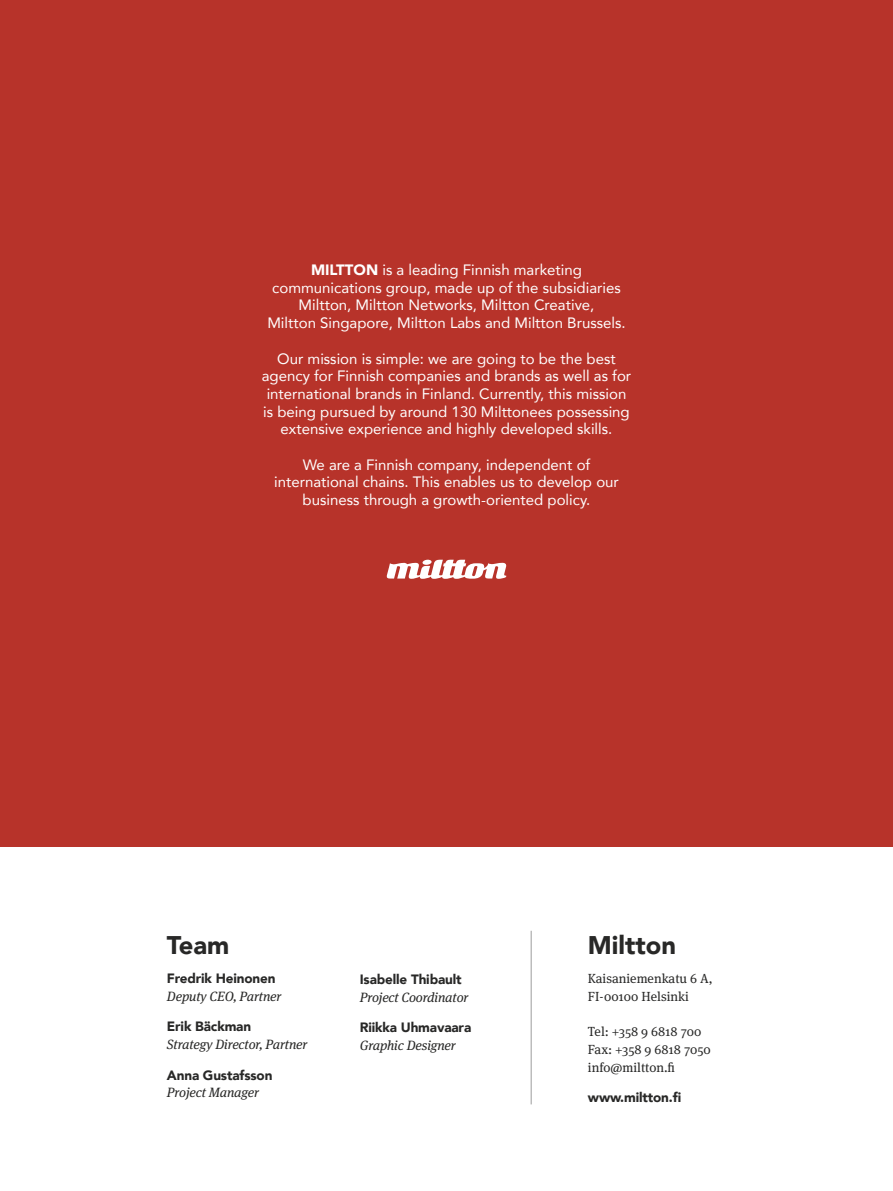
<style>
.page{position:relative;width:893px;height:1191px;background:#b7332a}
.page>*{position:absolute;margin:0;border:0;box-sizing:border-box;transform-origin:0 0}
.t1{font:900 25.5px "Avenir";color:#282827}
.t2{font:15px/17.7px "Avenir";color:#fff;text-align:center}
.t3{font:italic 13.5px "Meta Serif Pro";letter-spacing:-.01em;color:#282827}
.t4{font:900 13.5px "Avenir";letter-spacing:-.01em;color:#282827}
.t5{font:13.2px/17.7px "Meta Serif Pro";color:#282827}
.s1{font-weight:900}
</style>
<div class="page">
<div style="left:0;top:847px;width:893px;height:344px;background:#fff"></div>
<hr style="left:531px;top:930px;width:1px;height:174px;background:#9d9d9c">
<svg style="left:386px;top:559px;width:121px;height:20px"></svg>
<p class="t2" style="left:267px;top:260px;width:360px"><span class="s1">MILTTON</span> is a leading Finnish marketing communications group, made up of the subsidiaries Miltton, Miltton Networks, Miltton Creative,<br>Miltton Singapore, Miltton Labs and Miltton Brussels.</p>
<p class="t2" style="left:262px;top:349px;width:371px">Our mission is simple: we are going to be the best agency for Finnish companies and brands as well as for international brands in Finland. Currently, this mission is being pursued by around 130 Milttonees possessing extensive experience and highly developed skills.</p>
<p class="t2" style="left:274px;top:455px;width:346px">We are a Finnish company, independent of international chains. This enables us to develop our business through a growth-oriented policy.</p>
<h1 class="t1" style="left:167px;top:923px;width:64px">Team</h1>
<p class="t4" style="left:167px;top:967px;width:110px">Fredrik Heinonen</p>
<p class="t3" style="left:167px;top:986px;width:116px">Deputy CEO, Partner</p>
<p class="t4" style="left:167px;top:1015px;width:86px">Erik Bäckman</p>
<p class="t3" style="left:167px;top:1034px;width:142px">Strategy Director, Partner</p>
<p class="t4" style="left:167px;top:1063px;width:107px">Anna Gustafsson</p>
<p class="t3" style="left:167px;top:1082px;width:94px">Project Manager</p>
<p class="t4" style="left:360px;top:967px;width:103px">Isabelle Thibault</p>
<p class="t3" style="left:360px;top:987px;width:110px">Project Coordinator</p>
<p class="t4" style="left:360px;top:1015px;width:113px">Riikka Uhmavaara</p>
<p class="t3" style="left:360px;top:1035px;width:97px">Graphic Designer</p>
<h1 class="t1" style="left:588px;top:923px;width:90px">Miltton</h1>
<p class="t5" style="left:588px;top:969px;width:126px">Kaisaniemenkatu 6 A,<br>FI-00100 Helsinki</p>
<p class="t5" style="left:588px;top:1022px;width:125px">Tel: +358 9 6818 700<br>Fax: +358 9 6818 7050 info@miltton.fi</p>
<p class="t4" style="left:588px;top:1086px;width:95px">www.miltton.fi</p>
</div>
